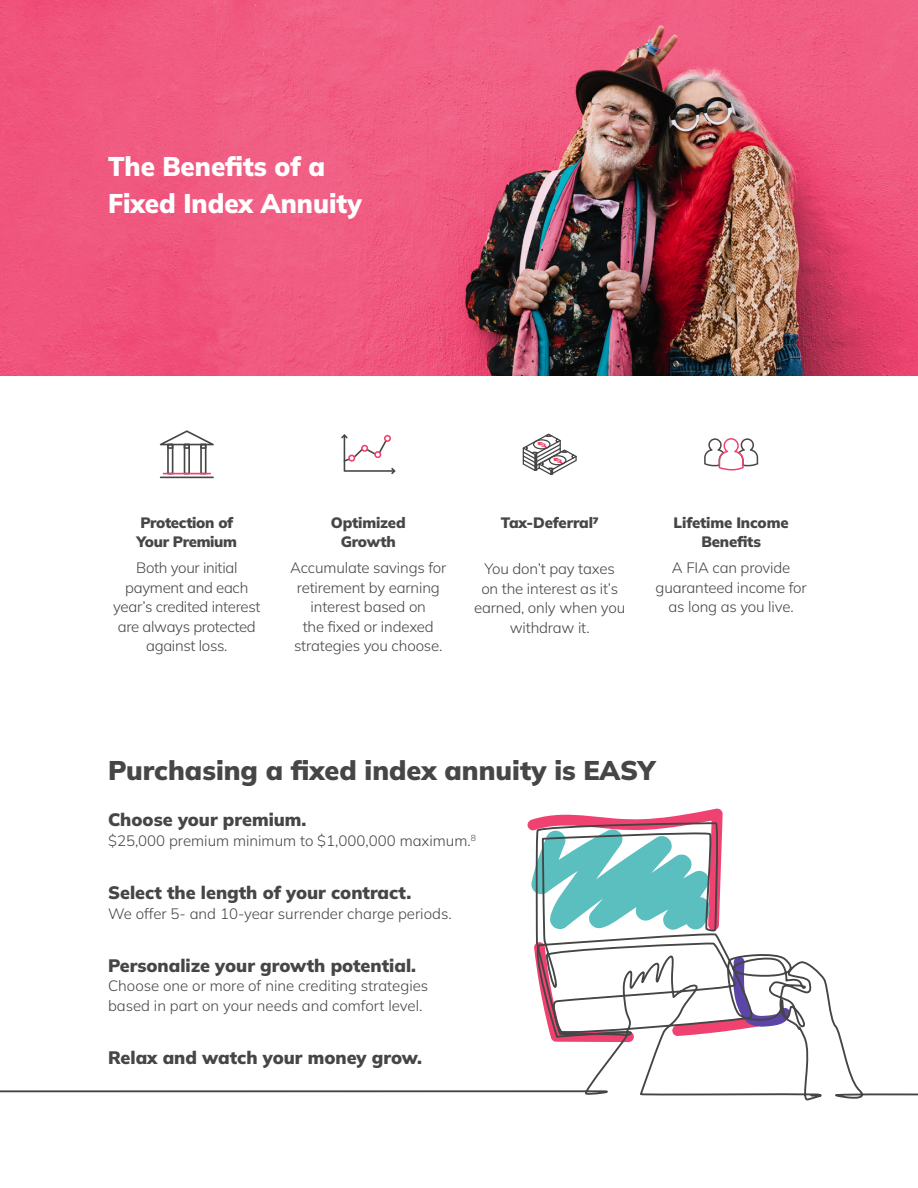
<style>
.page{position:relative;width:918px;height:1188px;background:#fff}
.page>*{position:absolute;margin:0;border:0;box-sizing:border-box;transform-origin:0 0}
.t1{font:900 27px "Mulish";color:#464646}
.t2{font:900 27px "Mulish";color:#fff;scale:.96 1}
.t3{font:900 18px "Mulish";color:#464646}
.t4{font:300 15px/19.5px "Mulish";letter-spacing:-.01em;color:#464646;text-align:center}
.t5{font:900 15px/19.5px "Mulish";letter-spacing:-.015em;color:#464646}
</style>
<div class="page">
<hr style="left:160px;top:477px;width:54px;height:1px;background:#464646">
<svg style="left:160px;top:430px;width:54px;height:44px"></svg>
<hr style="left:163px;top:473px;width:48px;height:1px;background:#ef426f">
<svg style="left:704px;top:438px;width:54px;height:32px"></svg>
<img style="left:0;top:0;width:918px;height:376px">
<svg style="left:341px;top:434px;width:54px;height:40px"></svg>
<svg style="left:523px;top:434px;width:54px;height:41px"></svg>
<svg style="left:529px;top:808px;width:194px;height:13px"></svg>
<svg style="left:0;top:821px;width:918px;height:280px"></svg>
<p class="t2" style="left:108px;top:148px;width:228px">The Benefits of a</p>
<p class="t2" style="left:108px;top:184px;width:266px">Fixed Index Annuity</p>
<p class="t5" style="left:137px;top:512px;width:102px">Protection of<br>Your Premium</p>
<p class="t4" style="left:113px;top:558px;width:149px">Both your initial payment and each year’s credited interest are always protected against loss.</p>
<p class="t5" style="left:331px;top:512px;width:76px">Optimized</p>
<p class="t5" style="left:341px;top:532px;width:57px">Growth</p>
<p class="t4" style="left:290px;top:558px;width:158px">Accumulate savings for retirement by earning interest based on<br>the fixed or indexed strategies you choose.</p>
<p class="t5" style="left:501px;top:512px;width:99px">Tax-Deferral7</p>
<p class="t4" style="left:474px;top:559px;width:153px">You don’t pay taxes<br>on the interest as it’s earned, only when you withdraw it.</p>
<p class="t5" style="left:674px;top:512px;width:117px;text-align:center">Lifetime Income<br>Benefits</p>
<p class="t4" style="left:656px;top:558px;width:153px">A FIA can provide guaranteed income for as long as you live.</p>
<p class="t1" style="left:108px;top:751px;width:549px">Purchasing a fixed index annuity is EASY</p>
<p class="t3" style="left:108px;top:807px;width:200px">Choose your premium.</p>
<p class="t4" style="left:108px;top:830px;width:370px">$25,000 premium minimum to $1,000,000 maximum.<sup>8</sup></p>
<p class="t3" style="left:108px;top:880px;width:305px">Select the length of your contract.</p>
<p class="t4" style="left:108px;top:903px;width:345px">We offer 5- and 10-year surrender charge periods.</p>
<p class="t3" style="left:108px;top:953px;width:310px">Personalize your growth potential.</p>
<p class="t4" style="left:108px;top:976px;width:322px">Choose one or more of nine crediting strategies</p>
<p class="t4" style="left:108px;top:995px;width:316px">based in part on your needs and comfort level.</p>
<p class="t3" style="left:108px;top:1045px;width:316px">Relax and watch your money grow.</p>
</div>
